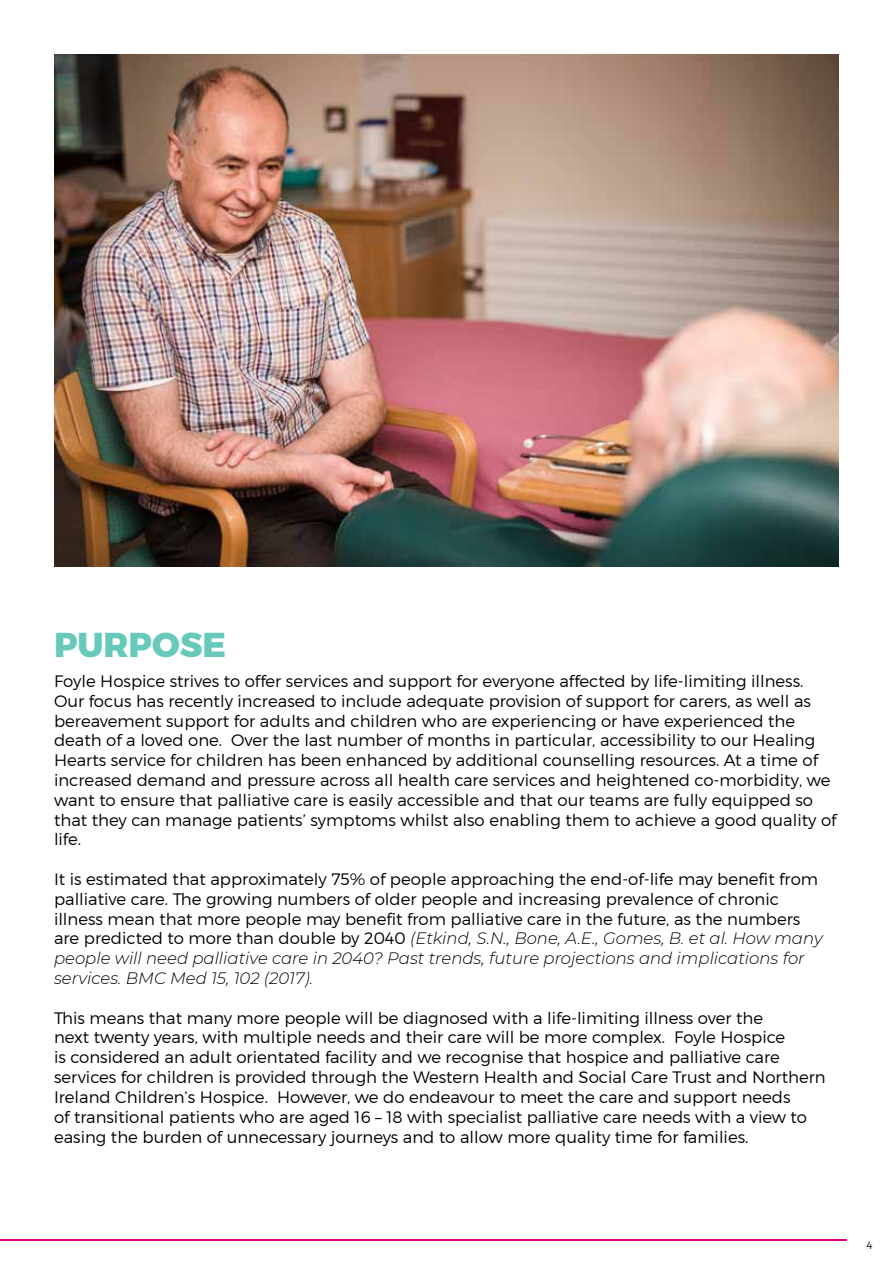
<style>
.page{position:relative;width:893px;height:1263px;background:#fff}
.page>*{position:absolute;margin:0;border:0;box-sizing:border-box;transform-origin:0 0}
.t1{font:800 34.5px "Montserrat";color:#66c9ba}
.t2{font:300 16.5px/19.8px "Montserrat";color:#000}
.t3{font:300 10.5px "Montserrat";color:#000}
.s1{font-style:italic}
</style>
<div class="page">
<hr style="left:0;top:1239px;width:846px;height:1px;background:#e6007d">
<img style="left:54px;top:55px;width:785px;height:511px">
<h1 class="t1" style="left:54px;top:623px;width:174px">PURPOSE</h1>
<p class="t2" style="left:54px;top:671px;width:784px">Foyle Hospice strives to offer services and support for everyone affected by life-limiting illness.<br>Our focus has recently increased to include adequate provision of support for carers, as well as bereavement support for adults and children who are experiencing or have experienced the death of a loved one. Over the last number of months in particular, accessibility to our Healing Hearts service for children has been enhanced by additional counselling resources. At a time of increased demand and pressure across all health care services and heightened co-morbidity, we want to ensure that palliative care is easily accessible and that our teams are fully equipped so that they can manage patients’ symptoms whilst also enabling them to achieve a good quality of life.</p>
<p class="t2" style="left:54px;top:869px;width:770px">It is estimated that approximately 75% of people approaching the end-of-life may benefit from palliative care. The growing numbers of older people and increasing prevalence of chronic illness mean that more people may benefit from palliative care in the future, as the numbers are predicted to more than double by 2040 <span class="s1">(Etkind, S.N., Bone, A.E., Gomes, B. et al. How many people will need palliative care in 2040? Past trends, future projections and implications for services. BMC Med 15, 102 (2017).</span></p>
<p class="t2" style="left:54px;top:1008px;width:773px">This means that many more people will be diagnosed with a life-limiting illness over the<br>next twenty years, with multiple needs and their care will be more complex. Foyle Hospice<br>is considered an adult orientated facility and we recognise that hospice and palliative care services for children is provided through the Western Health and Social Care Trust and Northern Ireland Children’s Hospice. However, we do endeavour to meet the care and support needs<br>of transitional patients who are aged 16 – 18 with specialist palliative care needs with a view to easing the burden of unnecessary journeys and to allow more quality time for families.</p>
<p class="t3" style="left:867px;top:1239px;width:8px">4</p>
</div>
